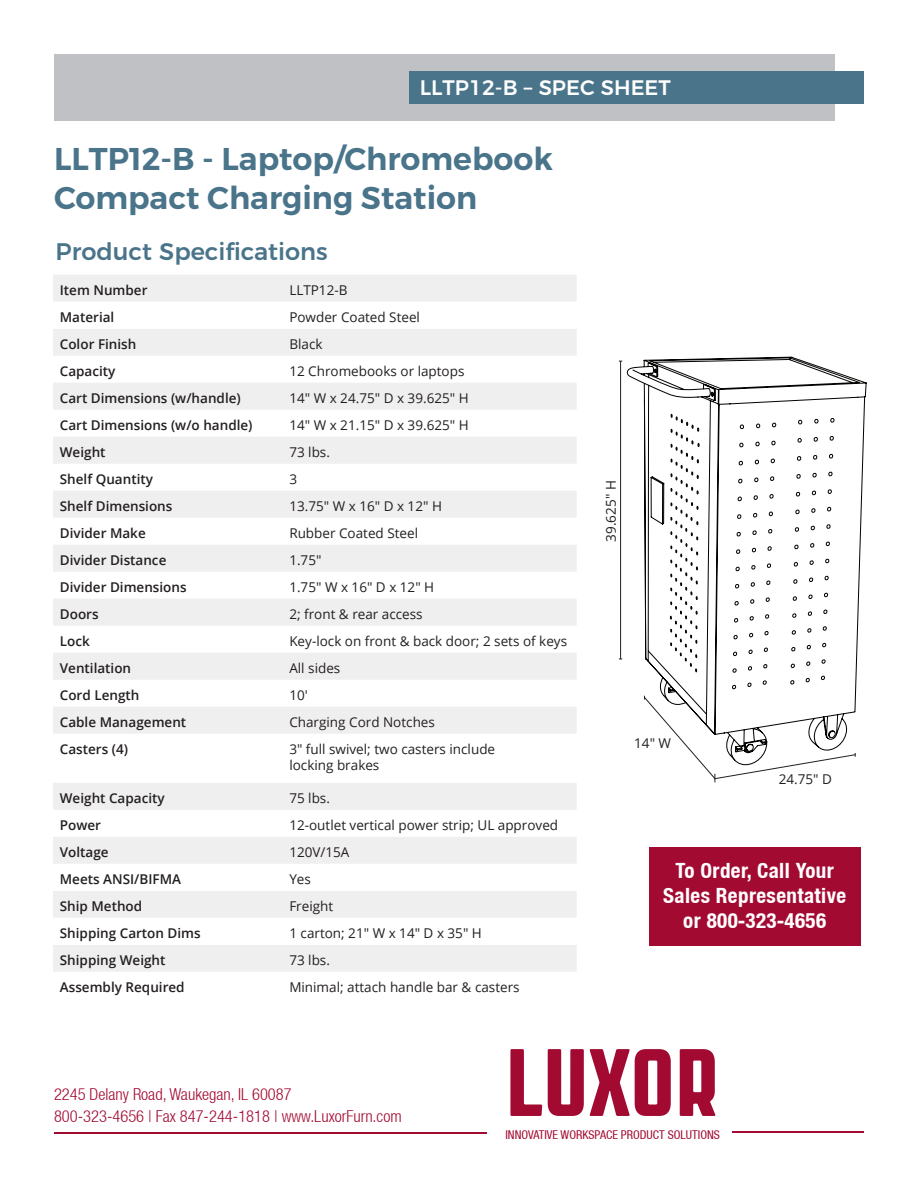
<style>
.page{position:relative;width:918px;height:1188px;background:#fff}
.page>*{position:absolute;margin:0;border:0;box-sizing:border-box;transform-origin:0 0}
.t1{font:600 31.5px/39px "Montserrat";color:#49748a}
.t2{font:500 24px "Montserrat";color:#49748a}
.t3{font:700 condensed 21px/25.2px "Helvetica Neue LT";letter-spacing:.02em;color:#fff;text-align:center}
.t4{font:500 21px "Montserrat";color:#fff}
.t5{font:300 condensed 16.5px/22.5px "Helvetica Neue LT";color:#a30a32}
.t6{font:13.5px/16.2px "Open Sans";color:#231f20}
.t7{font:600 13.5px "Open Sans";color:#231f20}
.t8{font:condensed 12.15px "Helvetica Neue LT";color:#a30a32}
.s1{font-family:"Helvetica";font-stretch:normal}
</style>
<div class="page">
<svg style="left:53px;top:275px;width:524px;height:589px;fill:#f0eff0"></svg>
<svg style="left:53px;top:302px;width:524px;height:27px"></svg>
<svg style="left:53px;top:891px;width:524px;height:81px;fill:#f0eff0"></svg>
<div style="left:54px;top:54px;width:781px;height:67px;background:#bfc1c4"></div>
<svg style="left:510px;top:1049px;width:32px;height:67px"></svg>
<svg style="left:548px;top:1049px;width:36px;height:67px"></svg>
<svg style="left:590px;top:1049px;width:81px;height:67px"></svg>
<svg style="left:680px;top:1049px;width:36px;height:67px"></svg>
<hr style="left:54px;top:1133px;width:432px;height:1px;background:#a30a32">
<hr style="left:732px;top:1132px;width:132px;height:1px;background:#a30a32">
<div style="left:409px;top:71px;width:455px;height:33px;background:#49748a"></div>
<div style="left:649px;top:847px;width:212px;height:98px;background:#a30a32"></div>
<svg style="left:626px;top:356px;width:241px;height:340px"></svg>
<hr style="left:620px;top:361px;width:1px;height:298px;background:#231f20">
<svg style="left:644px;top:696px;width:212px;height:86px"></svg>
<h3 class="t4" style="left:420px;top:70px;width:252px">LLTP12-B – SPEC SHEET</h3>
<h1 class="t1" style="left:54px;top:140px;width:501px">LLTP12-B - Laptop/Chromebook<br>Compact Charging Station</h1>
<h2 class="t2" style="left:56px;top:232px;width:274px">Product Specifications</h2>
<p class="t7" style="left:60px;top:281px;width:89px">Item Number</p>
<p class="t6" style="left:289px;top:282px;width:60px">LLTP12-B</p>
<p class="t7" style="left:60px;top:308px;width:56px">Material</p>
<p class="t6" style="left:289px;top:309px;width:132px">Powder Coated Steel</p>
<p class="t7" style="left:60px;top:335px;width:78px">Color Finish</p>
<p class="t6" style="left:289px;top:336px;width:35px">Black</p>
<p class="t7" style="left:60px;top:362px;width:57px">Capacity</p>
<p class="t6" style="left:289px;top:363px;width:177px">12 Chromebooks or laptops</p>
<p class="t7" style="left:60px;top:389px;width:182px">Cart Dimensions (w/handle)</p>
<p class="t6" style="left:289px;top:390px;width:181px">14" W x 24.75" D x 39.625" H</p>
<p class="t7" style="left:60px;top:416px;width:194px">Cart Dimensions (w/o handle)</p>
<p class="t6" style="left:289px;top:417px;width:181px">14" W x 21.15" D x 39.625" H</p>
<p class="t7" style="left:60px;top:443px;width:47px">Weight</p>
<p class="t6" style="left:289px;top:444px;width:42px">73 lbs.</p>
<p class="t7" style="left:60px;top:470px;width:95px">Shelf Quantity</p>
<p class="t6" style="left:289px;top:471px;width:9px">3</p>
<p class="t7" style="left:60px;top:497px;width:114px">Shelf Dimensions</p>
<p class="t6" style="left:289px;top:498px;width:154px">13.75" W x 16" D x 12" H</p>
<p class="t7" style="left:60px;top:524px;width:87px">Divider Make</p>
<p class="t6" style="left:289px;top:525px;width:130px">Rubber Coated Steel</p>
<p class="t7" style="left:60px;top:551px;width:108px">Divider Distance</p>
<p class="t6" style="left:289px;top:552px;width:34px">1.75"</p>
<p class="t7" style="left:60px;top:578px;width:128px">Divider Dimensions</p>
<p class="t6" style="left:289px;top:579px;width:146px">1.75" W x 16" D x 12" H</p>
<p class="t7" style="left:60px;top:605px;width:40px">Doors</p>
<p class="t6" style="left:289px;top:606px;width:135px">2; front &amp; rear access</p>
<p class="t7" style="left:60px;top:632px;width:31px">Lock</p>
<p class="t6" style="left:289px;top:633px;width:279px">Key-lock on front &amp; back door; 2 sets of keys</p>
<p class="t7" style="left:60px;top:659px;width:73px">Ventilation</p>
<p class="t6" style="left:289px;top:660px;width:53px">All sides</p>
<p class="t7" style="left:60px;top:686px;width:81px">Cord Length</p>
<p class="t6" style="left:289px;top:687px;width:20px">10'</p>
<p class="t7" style="left:60px;top:713px;width:128px">Cable Management</p>
<p class="t6" style="left:289px;top:714px;width:147px">Charging Cord Notches</p>
<p class="t7" style="left:60px;top:740px;width:70px">Casters (4)</p>
<p class="t6" style="left:289px;top:741px;width:207px">3" full swivel; two casters include locking brakes</p>
<p class="t7" style="left:60px;top:789px;width:106px">Weight Capacity</p>
<p class="t6" style="left:289px;top:790px;width:42px">75 lbs.</p>
<p class="t7" style="left:60px;top:816px;width:43px">Power</p>
<p class="t6" style="left:289px;top:817px;width:270px">12-outlet vertical power strip; UL approved</p>
<p class="t7" style="left:60px;top:843px;width:50px">Voltage</p>
<p class="t6" style="left:289px;top:844px;width:62px">120V/15A</p>
<p class="t7" style="left:60px;top:870px;width:123px">Meets ANSI/BIFMA</p>
<p class="t6" style="left:289px;top:871px;width:23px">Yes</p>
<p class="t7" style="left:60px;top:897px;width:84px">Ship Method</p>
<p class="t6" style="left:289px;top:898px;width:45px">Freight</p>
<p class="t7" style="left:60px;top:924px;width:142px">Shipping Carton Dims</p>
<p class="t6" style="left:289px;top:925px;width:194px">1 carton; 21" W x 14" D x 35" H</p>
<p class="t7" style="left:60px;top:951px;width:107px">Shipping Weight</p>
<p class="t6" style="left:289px;top:952px;width:42px">73 lbs.</p>
<p class="t7" style="left:60px;top:978px;width:126px">Assembly Required</p>
<p class="t6" style="left:289px;top:979px;width:232px">Minimal; attach handle bar &amp; casters</p>
<p class="t5" style="left:54px;top:1083px;width:349px">2245 Delany Road, Waukegan, IL 60087<br>800-323-4656 | Fax 847-244-1818 | www.LuxorFurn.com</p>
<p class="t6" style="left:603px;top:542px;width:63px;rotate:-90deg">39.625" H</p>
<p class="t6" style="left:634px;top:735px;width:38px">14" W</p>
<p class="t6" style="left:779px;top:770px;width:55px">24.75" D</p>
<h3 class="t3" style="left:663px;top:857px;width:184px">To Order, Call Your<br>Sales Representative or 800<span class="s1">-</span>323<span class="s1">-</span>4656</h3>
<p class="t8" style="left:506px;top:1128px;width:216px">INNOVATIVE WORKSPACE PRODUCT SOLUTIONS</p>
</div>
